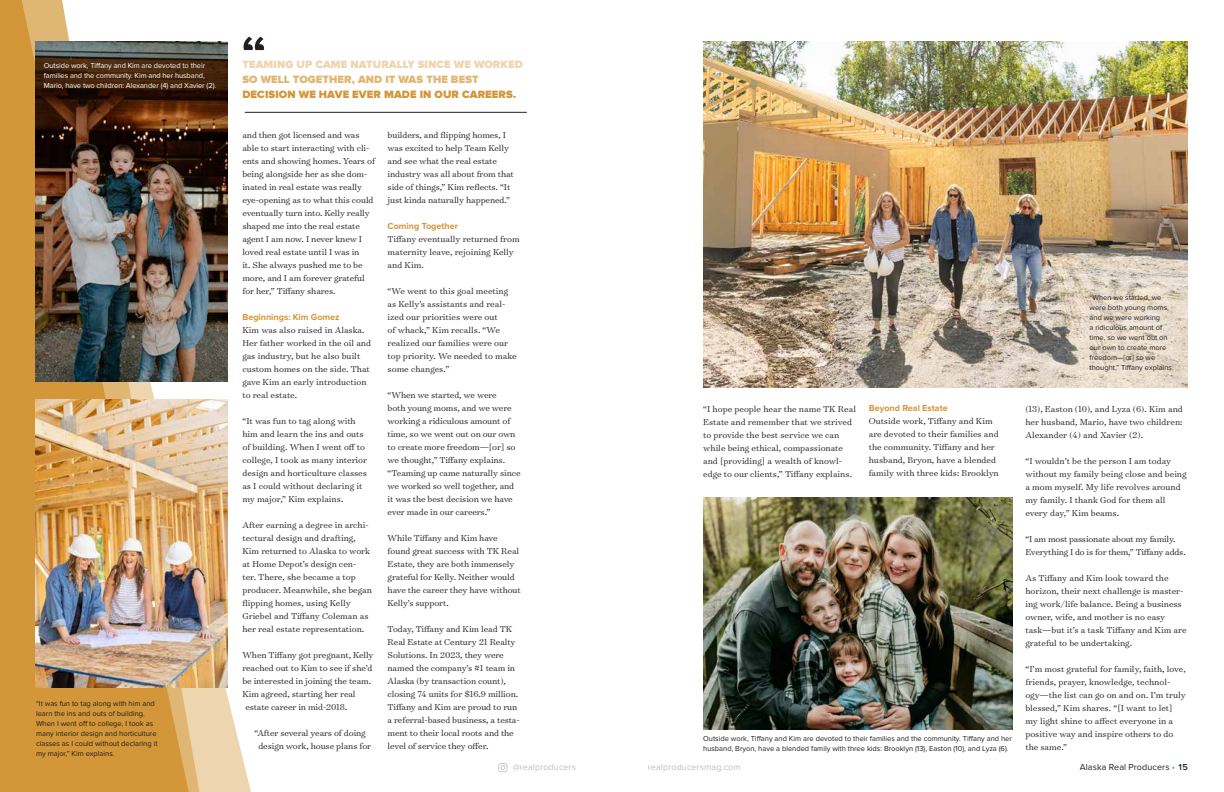
<style>
.page{position:relative;width:1224px;height:792px;background:#fff}
.page>*{position:absolute;margin:0;border:0;box-sizing:border-box;transform-origin:0 0}
.t1{font:900 11px "Proxima Nova";letter-spacing:.01em;color:#edd5b0}
.t2{font:900 11px "Proxima Nova";letter-spacing:.01em;color:#d39639}
.t3{font:900 11px "Proxima Nova";letter-spacing:.01em;color:#e0b674}
.t4{font:300 9.8px/13px "Surveyor Text";letter-spacing:-.01em;color:#231f20}
.t5{font:700 9px "Proxima Nova";color:#d39639}
.t6{font:9px "Proxima Nova";letter-spacing:.01em;color:#bcbec0}
.t7{font:9px "Proxima Nova";letter-spacing:.01em;color:#231f20}
.t8{font:7.5px/10px "Proxima Nova";color:#231f20}
.t9{font:7.5px/10px "Proxima Nova";letter-spacing:-.01em;color:#fff}
.s1{color:#19a8e0}
.s2{font-weight:600}
</style>
<div class="page">
<svg style="left:498px;top:763px;width:9px;height:9px"></svg>
<svg style="left:199px;top:36px;width:52px;height:756px"></svg>
<svg style="left:0;top:0;width:189px;height:792px;background:#d7a353"></svg>
<img style="left:703px;top:498px;width:309px;height:231px">
<img style="left:36px;top:41px;width:191px;height:341px">
<img style="left:703px;top:41px;width:485px;height:346px">
<img style="left:36px;top:400px;width:191px;height:287px">
<hr style="left:245px;top:112px;width:282px;height:1px;background:#231f20">
<svg style="left:244px;top:37px;width:20px;height:13px"></svg>
<p class="t9" style="left:44px;top:60px;width:174px">Outside work, Tiffany and Kim are devoted to their families and the community. Kim and her husband,<br>Mario, have two children: Alexander (4) and Xavier (2).</p>
<p class="t8" style="left:36px;top:699px;width:123px">“It was fun to tag along with him and learn the ins and outs of building.<br>When I went off to college, I took as many interior design and horticulture classes as I could without declaring it my major,” Kim explains.</p>
<p class="t1" style="left:242px;top:59px;width:282px">TEAMING UP CAME NATURALLY SINCE WE WORKED</p>
<p class="t3" style="left:242px;top:74px;width:238px">SO WELL TOGETHER, AND IT WAS THE BEST</p>
<p class="t2" style="left:242px;top:89px;width:275px">DECISION WE HAVE EVER MADE IN OUR CAREERS.</p>
<p class="t4" style="left:242px;top:128px;width:134px">and then got licensed and was able to start interacting with cli&shy;ents and showing homes. Years of being alongside her as she dom&shy;inated in real estate was really eye-opening as to what this could eventually turn into. Kelly really shaped me into the real estate agent I am now. I never knew I loved real estate until I was in<br>it. She always pushed me to be more, and I am forever grateful for her,” Tiffany shares.</p>
<p class="t5" style="left:242px;top:313px;width:99px">Beginnings: Kim Gomez</p>
<p class="t4" style="left:242px;top:323px;width:130px">Kim was also raised in Alaska.<br>Her father worked in the oil and gas industry, but he also built custom homes on the side. That gave Kim an early introduction to real estate.</p>
<p class="t4" style="left:242px;top:414px;width:126px">“It was fun to tag along with him and learn the ins and outs of building. When I went off to college, I took as many interior design and horticulture classes as I could without declaring it my major,” Kim explains.</p>
<p class="t4" style="left:242px;top:518px;width:131px">After earning a degree in archi&shy;tectural design and drafting,<br>Kim returned to Alaska to work at Home Depot’s design cen&shy;ter. There, she became a top producer. Meanwhile, she began flipping homes, using Kelly<br>Griebel and Tiffany Coleman as her real estate representation.</p>
<p class="t4" style="left:242px;top:648px;width:133px">When Tiffany got pregnant, Kelly</p>
<p class="t4" style="left:242px;top:661px;width:132px">reached out to Kim to see if she’d</p>
<p class="t4" style="left:242px;top:674px;width:130px">be interested in joining the team.</p>
<p class="t4" style="left:242px;top:687px;width:115px">Kim agreed, starting her real</p>
<p class="t4" style="left:245px;top:700px;width:103px">estate career in mid-2018.</p>
<p class="t4" style="left:254px;top:726px;width:118px;text-align:center">“After several years of doing design work, house plans for</p>
<p class="t4" style="left:388px;top:128px;width:128px">builders, and flipping homes, I was excited to help Team Kelly and see what the real estate industry was all about from that side of things,” Kim reflects. “It just kinda naturally happened.”</p>
<p class="t5" style="left:388px;top:222px;width:72px">Coming Together</p>
<p class="t4" style="left:388px;top:232px;width:134px">Tiffany eventually returned from maternity leave, rejoining Kelly and Kim.</p>
<p class="t4" style="left:388px;top:284px;width:131px">“We went to this goal meeting as Kelly’s assistants and real&shy;ized our priorities were out<br>of whack,” Kim recalls. “We realized our families were our top priority. We needed to make some changes.”</p>
<p class="t4" style="left:388px;top:388px;width:134px">“When we started, we were<br>both young moms, and we were working a ridiculous amount of time, so we went out on our own to create more freedom—[or] so we thought,” Tiffany explains. “Teaming up came naturally since we worked so well together, and it was the best decision we have ever made in our careers.”</p>
<p class="t4" style="left:388px;top:531px;width:135px">While Tiffany and Kim have found great success with TK Real<br>Estate, they are both immensely grateful for Kelly. Neither would have the career they have without<br>Kelly’s support.</p>
<p class="t4" style="left:388px;top:622px;width:134px">Today, Tiffany and Kim lead TK<br>Real Estate at Century 21 Realty<br>Solutions. In 2023, they were named the company’s #1 team in<br>Alaska (by transaction count), closing 74 units for $16.9 million.<br>Tiffany and Kim are proud to run a referral-based business, a testa&shy;ment to their local roots and the level of service they offer.</p>
<p class="t4" style="left:703px;top:402px;width:154px">“I hope people hear the name TK Real Estate and remember that we strived to provide the best service we can while being ethical, compassionate and [providing] a wealth of knowl&shy;edge to our clients,” Tiffany explains.</p>
<p class="t5" style="left:869px;top:404px;width:80px">Beyond Real Estate</p>
<p class="t4" style="left:869px;top:414px;width:131px">Outside work, Tiffany and Kim are devoted to their families and the community. Tiffany and her husband, Bryon, have a blended family with three kids: Brooklyn</p>
<p class="t8" style="left:703px;top:733px;width:310px">Outside work, Tiffany and Kim are devoted to their families and the community. Tiffany and her husband, Bryon, have a blended family with three kids: Brooklyn (13), Easton (10), and Lyza (6).</p>
<p class="t8" style="left:1090px;top:293px;width:86px">“When we started, we were both young moms, and we were working<br>a ridiculous amount of time, so we went out on our own to create more freedom—[or] so we thought,” Tiffany explains.</p>
<p class="t4" style="left:1025px;top:402px;width:159px;text-align:justify">(13), Easton (10), and Lyza (6). Kim and her husband, Mario, have two children:<br>Alexander (4) and Xavier (2).</p>
<p class="t4" style="left:1025px;top:454px;width:163px">“I wouldn’t be the person I am today without my family being close and being a mom myself. My life revolves around my family. I thank God for them all every day,” Kim beams.</p>
<p class="t4" style="left:1025px;top:532px;width:162px">“I am most passionate about my family.<br>Everything I do is for them,” Tiffany adds.</p>
<p class="t4" style="left:1025px;top:571px;width:163px">As Tiffany and Kim look toward the horizon, their next challenge is master&shy;ing work/life balance. Being a business owner, wife, and mother is no easy task—but it’s a task Tiffany and Kim are grateful to be undertaking.</p>
<p class="t4" style="left:1025px;top:662px;width:162px">“I’m most grateful for family, faith, love, friends, prayer, knowledge, technol&shy;ogy—the list can go on and on. I’m truly blessed,” Kim shares. “[I want to let] my light shine to affect everyone in a positive way and inspire others to do the same.”</p>
<p class="t6" style="left:513px;top:762px;width:65px">@realproducers</p>
<p class="t6" style="left:648px;top:762px;width:94px">realproducersmag.com</p>
<p class="t7" style="left:1080px;top:762px;width:110px">Alaska Real Producers <span class="s1">•</span> <span class="s2">15</span></p>
</div>
